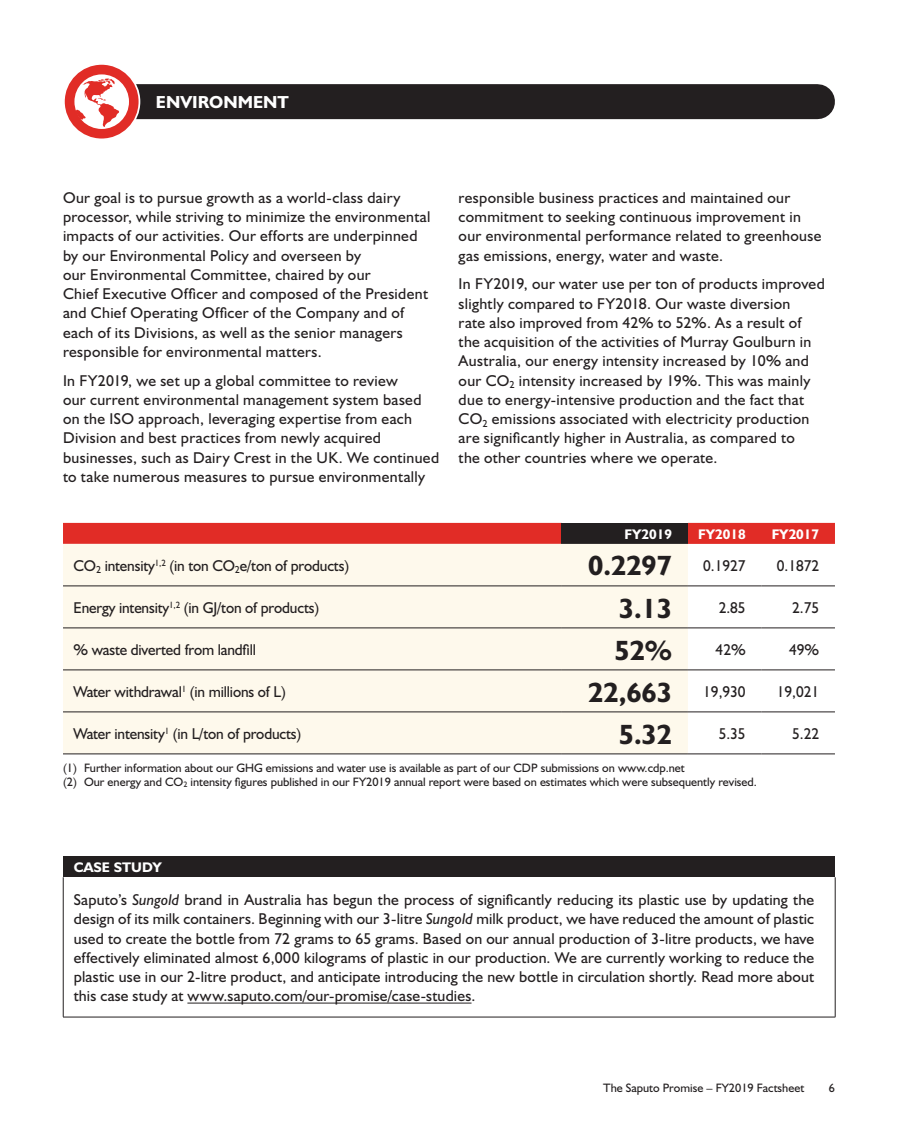
<style>
.page{position:relative;width:898px;height:1134px;background:#fff}
.page>*{position:absolute;margin:0;border:0;box-sizing:border-box;transform-origin:0 0}
.t1{font:700 28px "Humanist 521 BT";color:#231f20}
.t2{font:700 17.5px "Humanist 521 BT";color:#fff}
.t3{font:15.75px/19.2px "Humanist 521 BT";letter-spacing:.02em;color:#231f20}
.t4{font:15.75px "Humanist 521 BT";letter-spacing:-.01em;color:#231f20}
.t5{font:700 14px "Humanist 521 BT";color:#fff}
.t6{font:12.25px "Humanist 521 BT";color:#231f20}
.s1{font-style:italic}
</style>
<div class="page">
<div style="left:63px;top:523px;width:772px;height:21px;background:#e12c26"></div>
<div style="left:562px;top:523px;width:126px;height:21px;background:#231f20"></div>
<div style="left:63px;top:544px;width:625px;height:210px;background:#fef9ec"></div>
<hr style="left:562px;top:754px;width:126px;height:1px;background:#231f20">
<hr style="left:688px;top:754px;width:73px;height:1px;background:#231f20">
<hr style="left:761px;top:754px;width:74px;height:1px;background:#231f20">
<hr style="left:63px;top:754px;width:499px;height:1px;background:#231f20">
<hr style="left:63px;top:628px;width:499px;height:1px;background:#231f20">
<hr style="left:562px;top:628px;width:126px;height:1px;background:#231f20">
<hr style="left:688px;top:628px;width:73px;height:1px;background:#231f20">
<hr style="left:761px;top:628px;width:74px;height:1px;background:#231f20">
<hr style="left:63px;top:670px;width:499px;height:1px;background:#231f20">
<hr style="left:562px;top:670px;width:126px;height:1px;background:#231f20">
<hr style="left:688px;top:670px;width:73px;height:1px;background:#231f20">
<hr style="left:761px;top:670px;width:74px;height:1px;background:#231f20">
<hr style="left:63px;top:712px;width:499px;height:1px;background:#231f20">
<hr style="left:562px;top:712px;width:126px;height:1px;background:#231f20">
<hr style="left:688px;top:712px;width:73px;height:1px;background:#231f20">
<hr style="left:761px;top:712px;width:74px;height:1px;background:#231f20">
<hr style="left:63px;top:586px;width:499px;height:1px;background:#231f20">
<hr style="left:562px;top:586px;width:126px;height:1px;background:#231f20">
<hr style="left:688px;top:586px;width:73px;height:1px;background:#231f20">
<hr style="left:761px;top:586px;width:74px;height:1px;background:#231f20">
<div style="left:63px;top:856px;width:772px;height:21px;background:#231f20"></div>
<hr style="left:63px;top:1017px;width:772px;height:1px;background:#231f20">
<hr style="left:63px;top:877px;width:1px;height:140px;background:#231f20">
<hr style="left:835px;top:877px;width:1px;height:140px;background:#231f20">
<hr style="left:187px;top:1003px;width:284px;height:1px;background:#231f20">
<div style="left:121px;top:84px;width:696px;height:35px;background:#231f20"></div>
<div style="left:64px;top:64px;width:75px;height:75px;background:#e12c26;border-radius:50%"></div>
<div style="left:63px;top:63px;width:77px;height:77px;border:2px solid #fff;border-radius:50%"></div>
<div style="left:74px;top:74px;width:55px;height:55px;background:#fff;border-radius:50%"></div>
<svg style="left:75px;top:78px;width:44px;height:49px"></svg>
<p class="t2" style="left:156px;top:91px;width:134px">ENVIRONMENT</p>
<p class="t3" style="left:63px;top:187px;width:369px">Our goal is to pursue growth as a world-class dairy processor, while striving to minimize the environmental impacts of our activities. Our efforts are underpinned by our Environmental Policy and overseen by<br>our Environmental Committee, chaired by our<br>Chief Executive Officer and composed of the President and Chief Operating Officer of the Company and of each of its Divisions, as well as the senior managers responsible for environmental matters.</p>
<p class="t3" style="left:63px;top:370px;width:378px">In FY2019, we set up a global committee to review<br>our current environmental management system based on the ISO approach, leveraging expertise from each Division and best practices from newly acquired businesses, such as Dairy Crest in the UK. We continued to take numerous measures to pursue environmentally</p>
<p class="t3" style="left:459px;top:187px;width:364px">responsible business practices and maintained our commitment to seeking continuous improvement in our environmental performance related to greenhouse gas emissions, energy, water and waste.</p>
<p class="t3" style="left:459px;top:274px;width:368px">In FY2019, our water use per ton of products improved slightly compared to FY2018. Our waste diversion<br>rate also improved from 42% to 52%. As a result of the acquisition of the activities of Murray Goulburn in Australia, our energy intensity increased by 10% and our CO<sub>2</sub> intensity increased by 19%. This was mainly due to energy-intensive production and the fact that CO<sub>2</sub> emissions associated with electricity production are significantly higher in Australia, as compared to<br>the other countries where we operate.</p>
<p class="t5" style="left:624px;top:525px;width:49px">FY2019</p>
<p class="t5" style="left:698px;top:525px;width:49px">FY2018</p>
<p class="t5" style="left:771px;top:525px;width:49px">FY2017</p>
<p class="t4" style="left:74px;top:556px;width:277px">CO<sub>2</sub> intensity<sup>1,2</sup> (in ton CO<sub>2</sub>e/ton of products)</p>
<p class="t1" style="left:588px;top:549px;width:85px">0.2297</p>
<p class="t3" style="left:703px;top:556px;width:44px">0.1927</p>
<p class="t3" style="left:777px;top:556px;width:44px">0.1872</p>
<p class="t4" style="left:74px;top:598px;width:247px">Energy intensity<sup>1,2</sup> (in GJ/ton of products)</p>
<p class="t1" style="left:619px;top:591px;width:55px">3.13</p>
<p class="t3" style="left:719px;top:598px;width:28px">2.85</p>
<p class="t3" style="left:792px;top:598px;width:28px">2.75</p>
<p class="t4" style="left:74px;top:640px;width:184px">% waste diverted from landfill</p>
<p class="t1" style="left:614px;top:633px;width:59px">52%</p>
<p class="t3" style="left:715px;top:640px;width:32px">42%</p>
<p class="t3" style="left:789px;top:640px;width:32px">49%</p>
<p class="t4" style="left:74px;top:682px;width:214px">Water withdrawal<sup>1</sup> (in millions of L)</p>
<p class="t1" style="left:588px;top:675px;width:85px">22,663</p>
<p class="t3" style="left:703px;top:682px;width:44px">19,930</p>
<p class="t3" style="left:777px;top:682px;width:44px">19,021</p>
<p class="t4" style="left:74px;top:724px;width:229px">Water intensity<sup>1</sup> (in L/ton of products)</p>
<p class="t1" style="left:619px;top:717px;width:55px">5.32</p>
<p class="t3" style="left:719px;top:724px;width:28px">5.35</p>
<p class="t3" style="left:792px;top:724px;width:28px">5.22</p>
<p class="t6" style="left:63px;top:760px;width:623px">(1) Further information about our GHG emissions and water use is available as part of our CDP submissions on www.cdp.net</p>
<p class="t6" style="left:63px;top:774px;width:695px">(2) Our energy and CO<sub>2</sub> intensity figures published in our FY2019 annual report were based on estimates which were subsequently revised.</p>
<p class="t5" style="left:74px;top:859px;width:89px">CASE STUDY</p>
<p class="t3" style="left:74px;top:890px;width:742px;text-align:justify">Saputo’s <span class="s1">Sungold</span> brand in Australia has begun the process of significantly reducing its plastic use by updating the design of its milk containers. Beginning with our 3-litre <span class="s1">Sungold</span> milk product, we have reduced the amount of plastic used to create the bottle from 72 grams to 65 grams. Based on our annual production of 3-litre products, we have effectively eliminated almost 6,000 kilograms of plastic in our production. We are currently working to reduce the plastic use in our 2-litre product, and anticipate introducing the new bottle in circulation shortly. Read more about this case study at www.saputo.com/our-promise/case-studies.</p>
<p class="t6" style="left:603px;top:1080px;width:203px">The Saputo Promise – FY2019 Factsheet</p>
<p class="t6" style="left:829px;top:1080px;width:8px">6</p>
</div>
